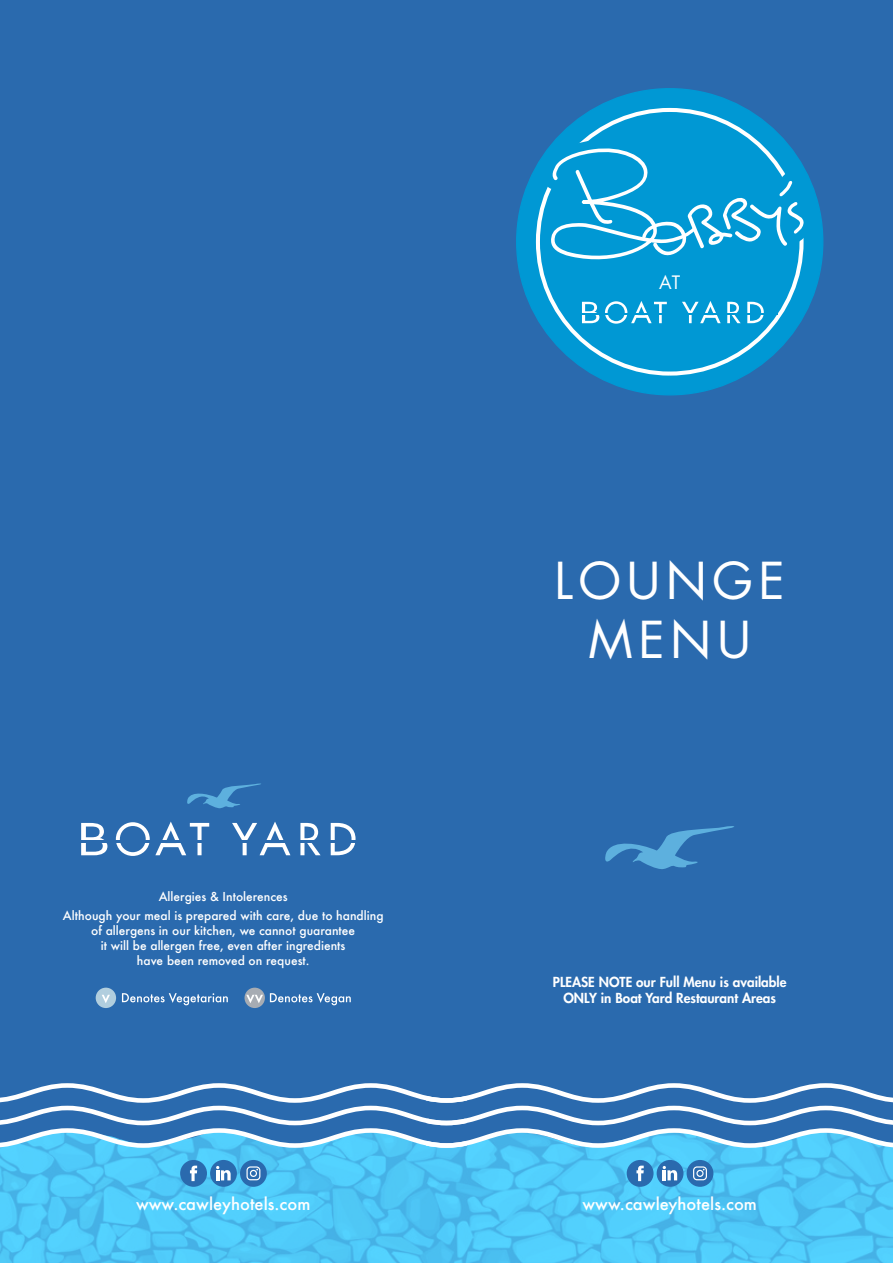
<style>
.page{position:relative;width:893px;height:1263px;background:#2a6aae}
.page>*{position:absolute;margin:0;border:0;box-sizing:border-box;transform-origin:0 0}
.t1{font:49.5px/59.4px "Futura";letter-spacing:.11em;color:#fff;text-align:center}
.t2{font:18px "Futura";color:#fff}
.t3{font:500 16.5px "Futura";color:#fff}
.t4{font:800 13.5px/16.5px "Futura";color:#fff;text-align:center}
.t5{font:500 12px/15px "Futura";color:#fff;text-align:center}
</style>
<div class="page">
<img style="left:0;top:1148px;width:893px;height:115px">
<div style="left:517px;top:89px;width:306px;height:306px;background:#0098d4;border-radius:50%"></div>
<svg style="left:525px;top:115px;width:299px;height:157px"></svg>
<svg style="left:605px;top:826px;width:129px;height:43px"></svg>
<div style="left:687px;top:1160px;width:26px;height:27px;background:#2a6aae;border-radius:50%"></div>
<div style="left:627px;top:1160px;width:27px;height:27px;background:#2a6aae;border-radius:50%"></div>
<svg style="left:636px;top:1165px;width:8px;height:16px"></svg>
<svg style="left:693px;top:1166px;width:14px;height:14px"></svg>
<div style="left:657px;top:1160px;width:26px;height:27px;background:#2a6aae;border-radius:50%"></div>
<svg style="left:663px;top:1166px;width:14px;height:14px"></svg>
<div style="left:240px;top:1160px;width:27px;height:27px;background:#2a6aae;border-radius:50%"></div>
<div style="left:180px;top:1160px;width:27px;height:27px;background:#2a6aae;border-radius:50%"></div>
<svg style="left:190px;top:1165px;width:7px;height:16px"></svg>
<svg style="left:246px;top:1166px;width:14px;height:14px"></svg>
<div style="left:210px;top:1160px;width:27px;height:27px;background:#2a6aae;border-radius:50%"></div>
<svg style="left:216px;top:1166px;width:15px;height:14px"></svg>
<svg style="left:187px;top:783px;width:74px;height:26px"></svg>
<svg style="left:116px;top:822px;width:34px;height:34px"></svg>
<div style="left:120px;top:826px;width:26px;height:26px;background:#2a6aae;border-radius:50%"></div>
<svg style="left:155px;top:821px;width:54px;height:34px"></svg>
<svg style="left:300px;top:823px;width:21px;height:32px"></svg>
<svg style="left:331px;top:823px;width:25px;height:32px"></svg>
<svg style="left:81px;top:823px;width:26px;height:32px"></svg>
<svg style="left:232px;top:822px;width:58px;height:33px"></svg>
<hr style="left:70px;top:840px;width:306px;height:3px;background:#2a6aae">
<svg style="left:605px;top:301px;width:22px;height:23px"></svg>
<div style="left:608px;top:304px;width:17px;height:17px;background:#0098d4;border-radius:50%"></div>
<svg style="left:631px;top:301px;width:36px;height:22px"></svg>
<svg style="left:727px;top:302px;width:14px;height:21px"></svg>
<svg style="left:747px;top:302px;width:17px;height:21px"></svg>
<svg style="left:582px;top:302px;width:17px;height:21px"></svg>
<svg style="left:682px;top:301px;width:39px;height:22px"></svg>
<hr style="left:575px;top:313px;width:202px;height:2px;background:#0098d4">
<div style="left:96px;top:988px;width:20px;height:20px;background:#b1cede;border-radius:50%"></div>
<svg style="left:102px;top:995px;width:8px;height:8px"></svg>
<svg style="left:122px;top:993px;width:106px;height:12px"></svg>
<div style="left:244px;top:988px;width:21px;height:20px;background:#a7acb3;border-radius:50%"></div>
<svg style="left:246px;top:995px;width:17px;height:8px"></svg>
<svg style="left:270px;top:993px;width:81px;height:12px"></svg>
<svg style="left:0;top:1083px;width:893px;height:65px"></svg>
<h2 class="t2" style="left:659px;top:270px;width:22px">AT</h2>
<p class="t5" style="left:63px;top:886px;width:322px;line-height:19.2px">Allergies &amp; Intolerences<br>Although your meal is prepared with care, due to handling</p>
<p class="t5" style="left:91px;top:923px;width:265px">of allergens in our kitchen, we cannot guarantee it will be allergen free, even after ingredients have been removed on request.</p>
<h1 class="t1" style="left:554px;top:550px;width:232px">LOUNGE<br>MENU</h1>
<p class="t4" style="left:553px;top:973px;width:235px">PLEASE NOTE our Full Menu is available<br>ONLY in Boat Yard Restaurant Areas</p>
<h3 class="t3" style="left:136px;top:1192px;width:176px">www.cawleyhotels.com</h3>
<h3 class="t3" style="left:583px;top:1192px;width:176px">www.cawleyhotels.com</h3>
</div>
